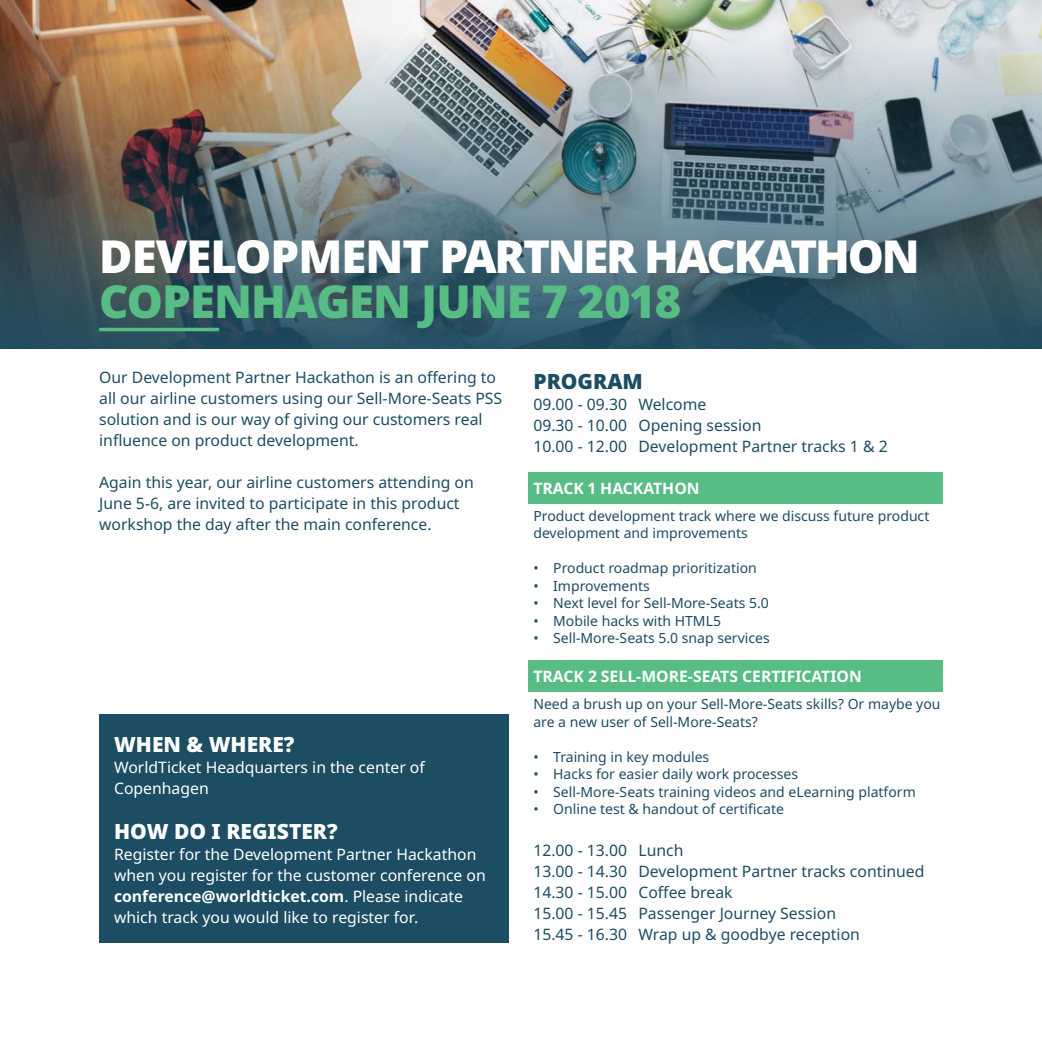
<style>
.page{position:relative;width:1042px;height:1042px;background:#fff}
.page>*{position:absolute;margin:0;border:0;box-sizing:border-box;transform-origin:0 0}
.t1{font:900 45.5px "Noto Sans";letter-spacing:-.05em;color:#fff}
.t2{font:900 45.5px "Noto Sans";letter-spacing:-.02em;color:#57bd84}
.t3{font:900 21px "Noto Sans";color:#fff}
.t4{font:900 21px "Noto Sans";color:#1c4d63}
.t5{font:15.75px/21px "Noto Sans";color:#1c4d63}
.t6{font:15.75px/21px "Noto Sans";color:#fff}
.t7{font:700 15.75px "Noto Sans";color:#fff}
.t8{font:14px/17.5px "Noto Sans";color:#1c4d63}
.s1{font-weight:700}
</style>
<div class="page">
<div style="left:528px;top:472px;width:415px;height:31px;background:#57bd84"></div>
<div style="left:528px;top:660px;width:415px;height:31px;background:#57bd84"></div>
<img style="left:0;top:0;width:1042px;height:29px">
<img style="left:0;top:29px;width:1042px;height:320px">
<hr style="left:99px;top:328px;width:120px;height:3px;background:#57bd84">
<div style="left:99px;top:714px;width:409px;height:229px;background:#1c4d63"></div>
<h1 class="t1" style="left:99px;top:221px;width:822px">DEVELOPMENT PARTNER HACKATHON</h1>
<h1 class="t2" style="left:99px;top:267px;width:584px">COPENHAGEN JUNE 7 2018</h1>
<p class="t5" style="left:99px;top:367px;width:404px">Our Development Partner Hackathon is an offering to all our airline customers using our Sell-More-Seats PSS solution and is our way of giving our customers real influence on product development.</p>
<p class="t5" style="left:99px;top:472px;width:376px">Again this year, our airline customers attending on<br>June 5-6, are invited to participate in this product workshop the day after the main conference.</p>
<h2 class="t3" style="left:114px;top:728px;width:182px">WHEN &amp; WHERE?</h2>
<p class="t6" style="left:114px;top:757px;width:312px">WorldTicket Headquarters in the center of<br>Copenhagen</p>
<h2 class="t3" style="left:114px;top:816px;width:225px">HOW DO I REGISTER?</h2>
<p class="t6" style="left:114px;top:844px;width:373px">Register for the Development Partner Hackathon when you register for the customer conference on <span class="s1">conference@worldticket.com</span>. Please indicate which track you would like to register for.</p>
<h2 class="t4" style="left:533px;top:365px;width:111px">PROGRAM</h2>
<p class="t5" style="left:533px;top:394px;width:356px">09.00 - 09.30 Welcome<br>09.30 - 10.00 Opening session<br>10.00 - 12.00 Development Partner tracks 1 &amp; 2</p>
<p class="t7" style="left:533px;top:477px;width:168px">TRACK 1 HACKATHON</p>
<p class="t8" style="left:533px;top:507px;width:397px">Product development track where we discuss future product development and improvements</p>
<p class="t8" style="left:533px;top:560px;width:225px">• Product roadmap prioritization</p>
<p class="t8" style="left:533px;top:577px;width:118px">• Improvements</p>
<p class="t8" style="left:533px;top:595px;width:237px">• Next level for Sell-More-Seats 5.0</p>
<p class="t8" style="left:533px;top:612px;width:189px">• Mobile hacks with HTML5</p>
<p class="t8" style="left:533px;top:630px;width:238px">• Sell-More-Seats 5.0 snap services</p>
<p class="t7" style="left:533px;top:665px;width:330px">TRACK 2 SELL-MORE-SEATS CERTIFICATION</p>
<p class="t8" style="left:533px;top:696px;width:409px">Need a brush up on your Sell-More-Seats skills? Or maybe you are a new user of Sell-More-Seats?</p>
<p class="t8" style="left:533px;top:748px;width:177px">• Training in key modules</p>
<p class="t8" style="left:533px;top:766px;width:266px">• Hacks for easier daily work processes</p>
<p class="t8" style="left:533px;top:783px;width:384px">• Sell-More-Seats training videos and eLearning platform</p>
<p class="t8" style="left:533px;top:801px;width:252px">• Online test &amp; handout of certificate</p>
<p class="t5" style="left:533px;top:840px;width:393px">12.00 - 13.00 Lunch<br>13.00 - 14.30 Development Partner tracks continued 14.30 - 15.00 Coffee break<br>15.00 - 15.45 Passenger Journey Session<br>15.45 - 16.30 Wrap up &amp; goodbye reception</p>
</div>
